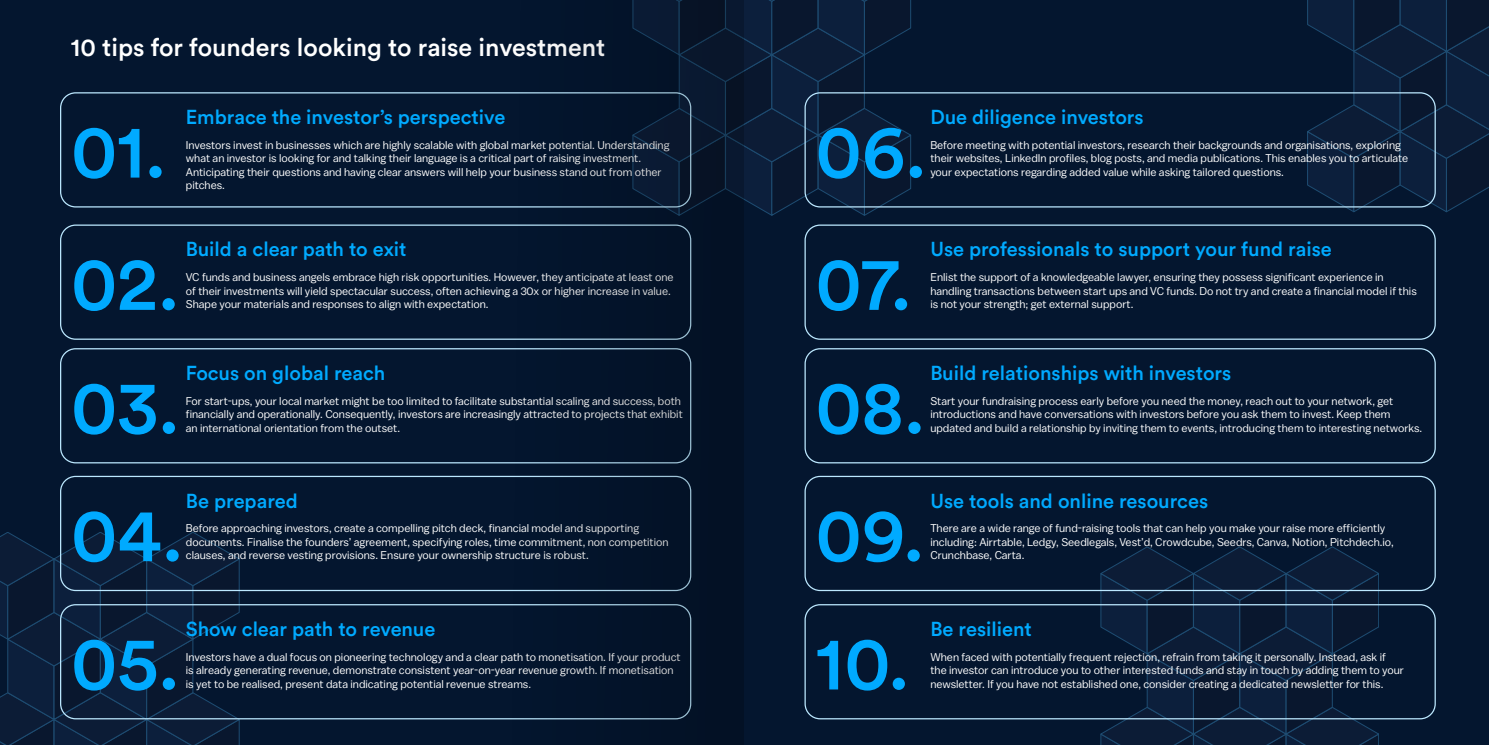
<style>
.page{position:relative;width:1489px;height:745px;background:#fff}
.page>*{position:absolute;margin:0;border:0;box-sizing:border-box;transform-origin:0 0}
.t1{font:500 75px "Circular Std";color:#0af}
.t2{font:500 25px "Circular Std";color:#fff}
.t3{font:500 20px "Circular Std";color:#0af}
.t4{font:11.25px/13.5px "Balto";color:#fff}
</style>
<div class="page">
<div style="left:0;top:0;width:1488px;height:744px;background:#04162f"></div>
<svg style="left:743px;top:0;width:168px;height:215px;background:#0a1c36"></svg>
<svg style="left:0;top:531px;width:239px;height:213px;background:#0c1e38"></svg>
<svg style="left:1100px;top:546px;width:278px;height:198px;background:#0c1e38"></svg>
<svg style="left:1307px;top:0;width:181px;height:212px;background:#0b1d38"></svg>
<div style="left:60px;top:92px;width:631px;height:115px;border:1px solid #bce8ff;border-radius:15px"></div>
<div style="left:804px;top:92px;width:631px;height:115px;border:1px solid #bce8ff;border-radius:15px"></div>
<div style="left:60px;top:224px;width:631px;height:115px;border:1px solid #bce8ff;border-radius:15px"></div>
<div style="left:804px;top:224px;width:631px;height:115px;border:1px solid #bce8ff;border-radius:15px"></div>
<div style="left:60px;top:348px;width:631px;height:115px;border:1px solid #bce8ff;border-radius:15px"></div>
<div style="left:804px;top:348px;width:631px;height:115px;border:1px solid #bce8ff;border-radius:15px"></div>
<div style="left:60px;top:475px;width:631px;height:115px;border:1px solid #bce8ff;border-radius:15px"></div>
<div style="left:804px;top:475px;width:631px;height:115px;border:1px solid #bce8ff;border-radius:15px"></div>
<div style="left:60px;top:603px;width:631px;height:116px;border:1px solid #bce8ff;border-radius:15px"></div>
<div style="left:804px;top:603px;width:631px;height:116px;border:1px solid #bce8ff;border-radius:15px"></div>
<div style="left:496px;top:0;width:247px;height:744px;background:#03142b"></div>
<h2 class="t2" style="left:71px;top:31px;width:536px">10 tips for founders looking to raise investment</h2>
<h1 class="t1" style="left:71px;top:104px;width:97px">01.</h1>
<h3 class="t3" style="left:186px;top:104px;width:321px">Embrace the investor’s perspective</h3>
<p class="t4" style="left:186px;top:138px;width:485px">Investors invest in businesses which are highly scalable with global market potential. Understanding what an investor is looking for and talking their language is a critical part of raising investment.<br>Anticipating their questions and having clear answers will help your business stand out from other pitches.</p>
<h1 class="t1" style="left:815px;top:104px;width:113px">06.</h1>
<h3 class="t3" style="left:930px;top:104px;width:215px">Due diligence investors</h3>
<p class="t4" style="left:930px;top:138px;width:479px">Before meeting with potential investors, research their backgrounds and organisations, exploring their websites, LinkedIn profiles, blog posts, and media publications. This enables you to articulate your expectations regarding added value while asking tailored questions.</p>
<h1 class="t1" style="left:71px;top:236px;width:110px">02.</h1>
<h3 class="t3" style="left:186px;top:236px;width:222px">Build a clear path to exit</h3>
<p class="t4" style="left:186px;top:270px;width:489px">VC funds and business angels embrace high risk opportunities. However, they anticipate at least one of their investments will yield spectacular success, often achieving a 30x or higher increase in value.<br>Shape your materials and responses to align with expectation.</p>
<h1 class="t1" style="left:815px;top:236px;width:98px">07.</h1>
<h3 class="t3" style="left:930px;top:236px;width:403px">Use professionals to support your fund raise</h3>
<p class="t4" style="left:930px;top:270px;width:488px">Enlist the support of a knowledgeable lawyer, ensuring they possess significant experience in handling transactions between start ups and VC funds. Do not try and create a financial model if this is not your strength; get external support.</p>
<h1 class="t1" style="left:71px;top:360px;width:110px">03.</h1>
<h3 class="t3" style="left:186px;top:360px;width:201px">Focus on global reach</h3>
<p class="t4" style="left:186px;top:393px;width:498px">For start-ups, your local market might be too limited to facilitate substantial scaling and success, both financially and operationally. Consequently, investors are increasingly attracted to projects that exhibit an international orientation from the outset.</p>
<h1 class="t1" style="left:815px;top:360px;width:112px">08.</h1>
<h3 class="t3" style="left:930px;top:360px;width:302px">Build relationships with investors</h3>
<p class="t4" style="left:930px;top:393px;width:493px">Start your fundraising process early before you need the money, reach out to your network, get introductions and have conversations with investors before you ask them to invest. Keep them updated and build a relationship by inviting them to events, introducing them to interesting networks.</p>
<h3 class="t3" style="left:186px;top:487px;width:113px">Be prepared</h3>
<h1 class="t1" style="left:71px;top:487px;width:114px">04.</h1>
<p class="t4" style="left:186px;top:521px;width:484px">Before approaching investors, create a compelling pitch deck, financial model and supporting documents. Finalise the founders’ agreement, specifying roles, time commitment, non competition clauses, and reverse vesting provisions. Ensure your ownership structure is robust.</p>
<h1 class="t1" style="left:815px;top:487px;width:111px">09.</h1>
<h3 class="t3" style="left:930px;top:487px;width:279px">Use tools and online resources</h3>
<p class="t4" style="left:930px;top:521px;width:465px">There are a wide range of fund-raising tools that can help you make your raise more efficiently including: Airrtable, Ledgy, Seedlegals, Vest’d, Crowdcube, Seedrs, Canva, Notion, Pitchdech.io,<br>Crunchbase, Carta.</p>
<h1 class="t1" style="left:71px;top:615px;width:110px">05.</h1>
<h3 class="t3" style="left:186px;top:616px;width:251px">Show clear path to revenue</h3>
<p class="t4" style="left:186px;top:649px;width:496px">Investors have a dual focus on pioneering technology and a clear path to monetisation. If your product is already generating revenue, demonstrate consistent year-on-year revenue growth. If monetisation is yet to be realised, present data indicating potential revenue streams.</p>
<h1 class="t1" style="left:815px;top:615px;width:96px">10.</h1>
<h3 class="t3" style="left:930px;top:616px;width:103px">Be resilient</h3>
<p class="t4" style="left:930px;top:649px;width:475px">When faced with potentially frequent rejection, refrain from taking it personally. Instead, ask if the investor can introduce you to other interested funds and stay in touch by adding them to your newsletter. If you have not established one, consider creating a dedicated newsletter for this.</p>
</div>
